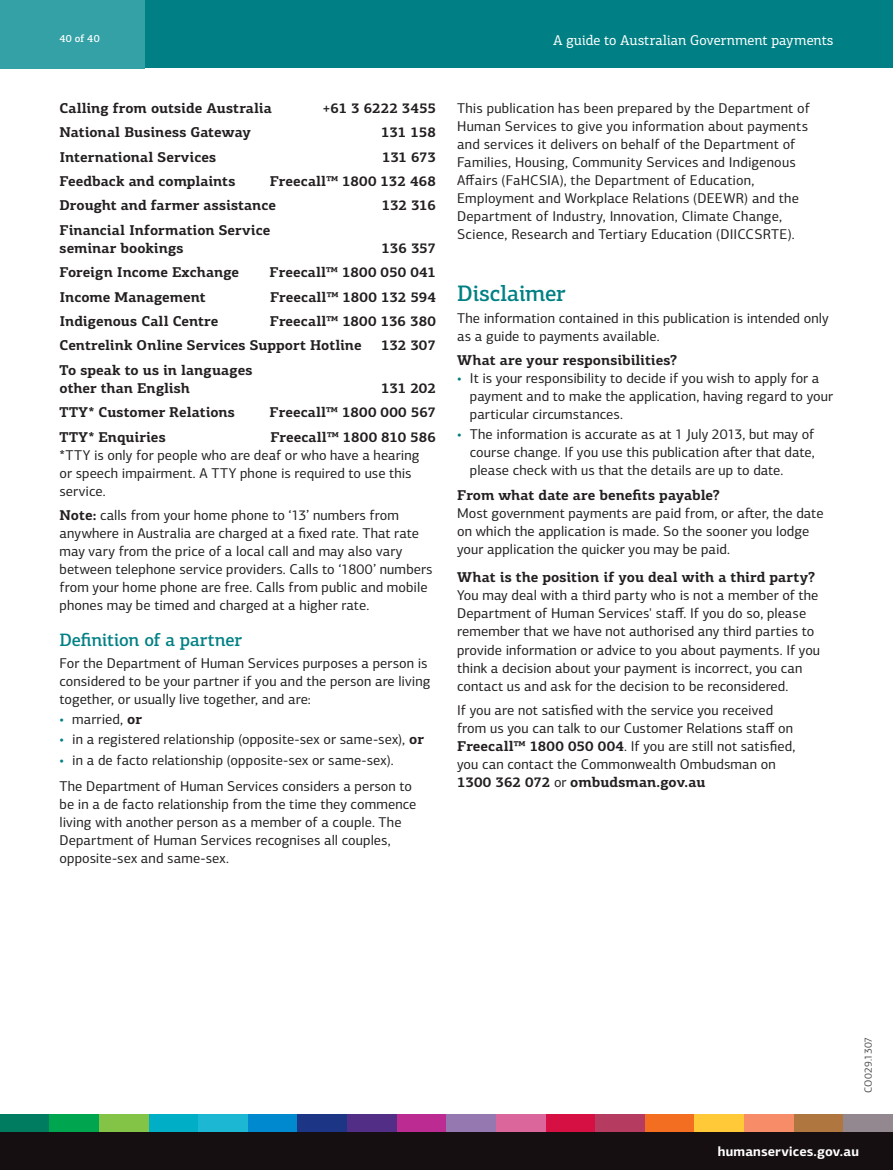
<style>
.page{position:relative;width:893px;height:1170px;background:#fff}
.page>*{position:absolute;margin:0;border:0;box-sizing:border-box;transform-origin:0 0}
.t1{font:500 22.5px "PF Centro Slab Pro";letter-spacing:-.01em;color:#008084}
.t2{font:500 18px "PF Centro Slab Pro";letter-spacing:-.01em;color:#008084}
.t3{font:14.25px/18px "PF Centro Sans Pro";letter-spacing:.005em;color:#231f20}
.t4{font:700 14.25px/24.5px "PF Centro Slab Pro";color:#231f20}
.t5{font:14.25px "PF Centro Slab Pro";color:#fff}
.t6{font:700 13.5px "PF Centro Sans Pro";letter-spacing:.005em;color:#fff}
.t7{font:10.5px "PF Centro Sans Pro";letter-spacing:.005em;color:#4b4c4d}
.t8{font:500 10.5px "PF Centro Slab Pro";color:#fff}
.s1{font-family:"PF Centro Slab Pro";font-weight:700}
.s2{color:#008084}
.s3{font-family:"PF Centro Sans Pro";font-weight:400}
</style>
<div class="page">
<div style="left:0;top:0;width:893px;height:68px;background:#008084"></div>
<div style="left:0;top:0;width:145px;height:68px;background:#33a1a6"></div>
<div style="left:0;top:1131px;width:893px;height:38px;background:#160f11"></div>
<div style="left:0;top:1114px;width:50px;height:17px;background:#007d60"></div>
<div style="left:50px;top:1114px;width:49px;height:17px;background:#00a54f"></div>
<div style="left:99px;top:1114px;width:50px;height:17px;background:#83c447"></div>
<div style="left:149px;top:1114px;width:49px;height:17px;background:#00aec5"></div>
<div style="left:198px;top:1114px;width:50px;height:17px;background:#1cb7d2"></div>
<div style="left:248px;top:1114px;width:50px;height:17px;background:#0089cf"></div>
<div style="left:298px;top:1114px;width:49px;height:17px;background:#1c3685"></div>
<div style="left:347px;top:1114px;width:50px;height:17px;background:#522e86"></div>
<div style="left:397px;top:1114px;width:49px;height:17px;background:#bc2b92"></div>
<div style="left:446px;top:1114px;width:50px;height:17px;background:#9678b1"></div>
<div style="left:496px;top:1114px;width:50px;height:17px;background:#da669c"></div>
<div style="left:546px;top:1114px;width:49px;height:17px;background:#d71043"></div>
<div style="left:595px;top:1114px;width:50px;height:17px;background:#b53c60"></div>
<div style="left:645px;top:1114px;width:49px;height:17px;background:#f36e21"></div>
<div style="left:694px;top:1114px;width:50px;height:17px;background:#ffc938"></div>
<div style="left:744px;top:1114px;width:50px;height:17px;background:#f68d68"></div>
<div style="left:794px;top:1114px;width:49px;height:17px;background:#af7640"></div>
<div style="left:843px;top:1114px;width:50px;height:17px;background:#938890"></div>
<p class="t8" style="left:60px;top:32px;width:42px">40 of 40</p>
<p class="t5" style="left:553px;top:31px;width:282px">A guide to Australian Government payments</p>
<p class="t4" style="left:60px;top:95px;width:214px">Calling from outside Australia</p>
<p class="t4" style="left:322px;top:95px;width:115px">+61 3 6222 3455</p>
<p class="t4" style="left:60px;top:120px;width:193px">National Business Gateway</p>
<p class="t4" style="left:381px;top:120px;width:56px">131 158</p>
<p class="t4" style="left:60px;top:144px;width:158px">International Services</p>
<p class="t4" style="left:382px;top:144px;width:55px">131 673</p>
<p class="t4" style="left:60px;top:169px;width:178px">Feedback and complaints</p>
<p class="t4" style="left:60px;top:169px;width:378px;text-indent:210px">Freecall™ 1800 132 468<br>Drought and farmer assistance</p>
<p class="t4" style="left:382px;top:193px;width:56px">132 316</p>
<p class="t4" style="left:60px;top:221px;width:212px;line-height:18px">Financial Information Service seminar bookings</p>
<p class="t4" style="left:382px;top:235px;width:56px">136 357</p>
<p class="t4" style="left:60px;top:260px;width:181px">Foreign Income Exchange</p>
<p class="t4" style="left:270px;top:260px;width:168px">Freecall™ 1800 050 041</p>
<p class="t4" style="left:60px;top:284px;width:148px">Income Management</p>
<p class="t4" style="left:270px;top:284px;width:167px">Freecall™ 1800 132 594</p>
<p class="t4" style="left:60px;top:309px;width:160px">Indigenous Call Centre</p>
<p class="t4" style="left:60px;top:309px;width:378px;text-indent:210px">Freecall™ 1800 136 380<br>Centrelink Online Services Support Hotline</p>
<p class="t4" style="left:381px;top:333px;width:56px">132 307</p>
<p class="t4" style="left:60px;top:361px;width:195px;line-height:18px">To speak to us in languages other than English</p>
<p class="t4" style="left:381px;top:375px;width:56px">131 202</p>
<p class="t4" style="left:60px;top:400px;width:177px">TTY* Customer Relations</p>
<p class="t4" style="left:270px;top:400px;width:168px">Freecall™ 1800 000 567</p>
<p class="t4" style="left:60px;top:424px;width:108px">TTY* Enquiries</p>
<p class="t4" style="left:270px;top:424px;width:167px">Freecall™ 1800 810 586</p>
<p class="t3" style="left:60px;top:445px;width:362px">*TTY is only for people who are deaf or who have a hearing or speech impairment. A TTY phone is required to use this service.</p>
<p class="t3" style="left:60px;top:506px;width:375px"><span class="s1">Note:</span> calls from your home phone to ‘13’ numbers from anywhere in Australia are charged at a fixed rate. That rate may vary from the price of a local call and may also vary between telephone service providers. Calls to ‘1800’ numbers from your home phone are free. Calls from public and mobile phones may be timed and charged at a higher rate.</p>
<p class="t2" style="left:60px;top:628px;width:184px">Definition of a partner</p>
<p class="t3" style="left:60px;top:654px;width:373px">For the Department of Human Services purposes a person is considered to be your partner if you and the person are living together, or usually live together, and are:</p>
<p class="t3" style="left:60px;top:710px;width:84px"><span class="s2">•</span> married, <span class="s1">or</span></p>
<p class="t3" style="left:60px;top:730px;width:366px"><span class="s2">•</span> in a registered relationship (opposite-sex or same-sex), <span class="s1">or</span></p>
<p class="t3" style="left:60px;top:746px;width:354px;line-height:26.5px"><span class="s2">•</span> in a de facto relationship (opposite-sex or same-sex).<br>The Department of Human Services considers a person to</p>
<p class="t3" style="left:60px;top:795px;width:358px">be in a de facto relationship from the time they commence living with another person as a member of a couple. The Department of Human Services recognises all couples, opposite-sex and same-sex.</p>
<p class="t3" style="left:457px;top:99px;width:354px">This publication has been prepared by the Department of Human Services to give you information about payments and services it delivers on behalf of the Department of Families, Housing, Community Services and Indigenous Affairs (FaHCSIA), the Department of Education, Employment and Workplace Relations (DEEWR) and the Department of Industry, Innovation, Climate Change, Science, Research and Tertiary Education (DIICCSRTE).</p>
<h1 class="t1" style="left:457px;top:279px;width:110px">Disclaimer</h1>
<p class="t3" style="left:457px;top:309px;width:373px">The information contained in this publication is intended only as a guide to payments available.</p>
<p class="t4" style="left:457px;top:348px;width:222px">What are your responsibilities?</p>
<p class="t3" style="left:470px;top:369px;width:365px;text-indent:-13px"><span class="s2">•</span> It is your responsibility to decide if you wish to apply for a payment and to make the application, having regard to your particular circumstances.</p>
<p class="t3" style="left:470px;top:425px;width:346px;text-align:justify;text-indent:-13px"><span class="s2">•</span> The information is accurate as at 1 July 2013, but may of course change. If you use this publication after that date, please check with us that the details are up to date.</p>
<p class="t4" style="left:457px;top:482px;width:264px">From what date are benefits payable?</p>
<p class="t3" style="left:457px;top:504px;width:368px">Most government payments are paid from, or after, the date on which the application is made. So the sooner you lodge your application the quicker you may be paid.</p>
<p class="t4" style="left:457px;top:565px;width:360px">What is the position if you deal with a third party?</p>
<p class="t3" style="left:457px;top:586px;width:365px">You may deal with a third party who is not a member of the Department of Human Services' staff. If you do so, please remember that we have not authorised any third parties to provide information or advice to you about payments. If you think a decision about your payment is incorrect, you can contact us and ask for the decision to be reconsidered.</p>
<p class="t3" style="left:457px;top:701px;width:340px">If you are not satisfied with the service you received from us you can talk to our Customer Relations staff on <span class="s1">Freecall™ 1800 050 004</span>. If you are still not satisfied, you can contact the Commonwealth Ombudsman on</p>
<p class="t4" style="left:457px;top:769px;width:250px">1300 362 072 <span class="s3">or</span> ombudsman.gov.au</p>
<p class="t7" style="left:862px;top:1092px;width:58px;rotate:-90deg">CO029.1307</p>
<p class="t6" style="left:718px;top:1142px;width:142px">humanservices.gov.au</p>
</div>
